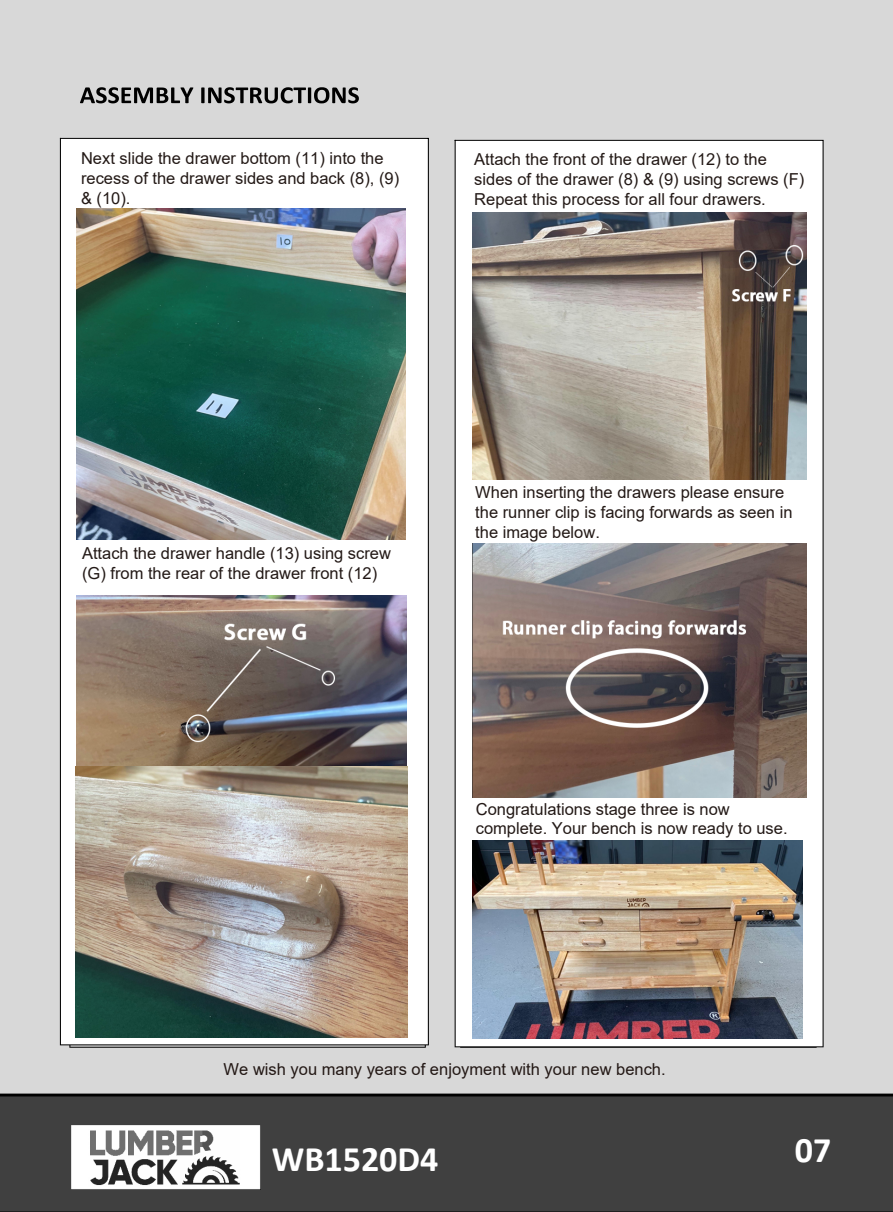
<style>
.page{position:relative;width:893px;height:1212px;background:#d8d8d8}
.page>*{position:absolute;margin:0;border:0;box-sizing:border-box;transform-origin:0 0}
.t1{font:700 36px "Calibri";color:#fff}
.t2{font:700 36px "Calibri";color:#fff}
.t3{font:16.5px/19.8px "Arial";color:#231916}
.t4{font:16.5px/18.3px "Arial";color:#231916}
.t5{font:16.5px "Arial";color:#231815}
</style>
<div class="page">
<div style="left:0;top:1095px;width:893px;height:117px;background:#404040"></div>
<hr style="left:0;top:1093px;width:893px;height:3px;background:#000">
<hr style="left:0;top:1211px;width:893px;height:1px;background:#000">
<div style="left:455px;top:140px;width:369px;height:907px;background:#fff"></div>
<div style="left:60px;top:138px;width:369px;height:907px;background:#fff"></div>
<svg style="left:80px;top:87px;width:279px;height:16px"></svg>
<img style="left:77px;top:209px;width:328px;height:331px">
<img style="left:77px;top:595px;width:329px;height:171px">
<img style="left:76px;top:766px;width:332px;height:271px">
<img style="left:472px;top:213px;width:334px;height:266px">
<img style="left:472px;top:544px;width:334px;height:253px">
<img style="left:472px;top:840px;width:330px;height:199px">
<img style="left:71px;top:1125px;width:189px;height:64px">
<p class="t3" style="left:81px;top:148px;width:320px">Next slide the drawer bottom (11) into the recess of the drawer sides and back (8), (9) &amp; (10).</p>
<p class="t3" style="left:474px;top:150px;width:332px">Attach the front of the drawer (12) to the sides of the drawer (8) &amp; (9) using screws (F)<br>Repeat this process for all four drawers.</p>
<p class="t3" style="left:82px;top:544px;width:311px">Attach the drawer handle (13) using screw (G) from the rear of the drawer front (12)</p>
<p class="t3" style="left:475px;top:482px;width:319px">When inserting the drawers please ensure the runner clip is facing forwards as seen in the image below.</p>
<p class="t4" style="left:476px;top:800px;width:313px">Congratulations stage three is now complete. Your bench is now ready to use.</p>
<p class="t5" style="left:224px;top:1058px;width:444px">We wish you many years of enjoyment with your new bench.</p>
<h1 class="t1" style="left:272px;top:1133px;width:168px">WB1520D4</h1>
<h1 class="t2" style="left:795px;top:1125px;width:38px">07</h1>
</div>
